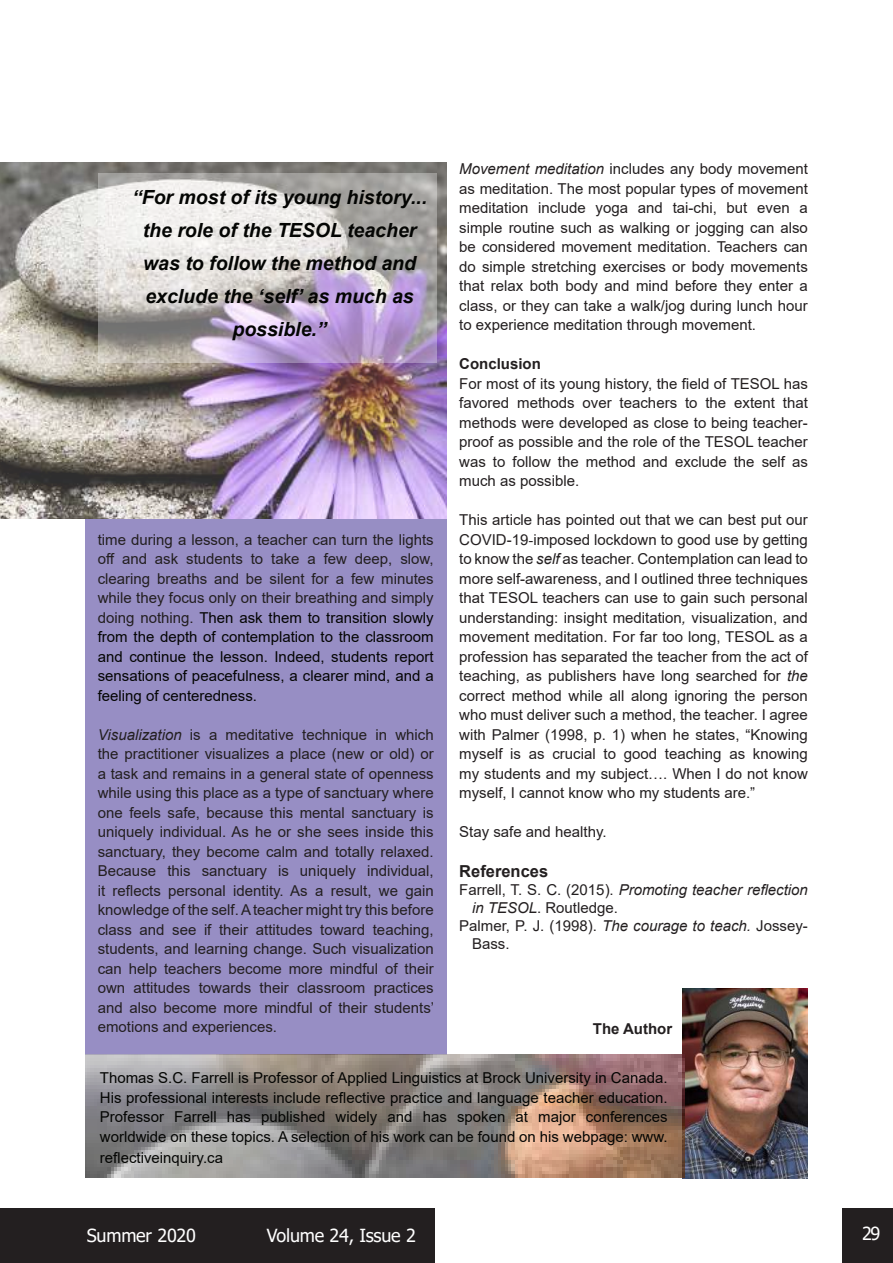
<style>
.page{position:relative;width:893px;height:1263px;background:#fff}
.page>*{position:absolute;margin:0;border:0;box-sizing:border-box;transform-origin:0 0}
.t1{font:italic 700 19.5px/33px "Arial";color:#040503;text-align:center}
.t2{font:18px "Tahoma";letter-spacing:-.01em;color:#fff}
.t3{font:700 16.5px "Arial";color:#231f20}
.t4{font:15px/19.5px "Arial";color:#231f20;text-align:justify}
.t5{font:15px/19.5px "Arial";color:#040503;text-align:justify}
.t6{font:italic 15px "Arial";color:#231f20}
.t7{font:700 15px "Arial";color:#231f20}
.s1{color:#231f20}
.s2{font-style:italic}
.s3{font-family:"Times New Roman"}
.s4{font-style:normal}
</style>
<div class="page">
<div style="left:85px;top:519px;width:361px;height:535px;background:#978ec4"></div>
<img style="left:0;top:163px;width:446px;height:356px">
<div style="left:1px;top:1208px;width:434px;height:55px;background:#231f20"></div>
<div style="left:842px;top:1208px;width:51px;height:55px;background:#231f20"></div>
<hr style="left:0;top:1208px;width:1px;height:55px;background:#231f20">
<img style="left:683px;top:988px;width:125px;height:190px">
<img style="left:85px;top:1055px;width:599px;height:123px">
<svg style="left:99px;top:173px;width:338px;height:190px"></svg>
<h1 class="t1" style="left:132px;top:181px;width:297px">“For most of its young history... the role of the TESOL teacher was to follow the method and exclude the ‘self’ as much as possible.”</h1>
<p class="t5" style="left:98px;top:530px;width:337px"><span class="s1">time during a lesson, a teacher can turn the lights off and ask students to take a few deep, slow, clearing breaths and be silent for a few minutes while they focus only on their breathing and simply doing nothing.</span> Then ask them to transition slowly from the depth of contemplation to the classroom and continue the lesson. Indeed, students report sensations of peacefulness, a clearer mind, and a feeling of centeredness.</p>
<p class="t4" style="left:98px;top:725px;width:338px"><span class="s2">Visualization</span> is a meditative technique in which the practitioner visualizes a place (new or old) or a task and remains in a general state of openness while using this place as a type of sanctuary where one feels safe, because this mental sanctuary is uniquely individual. As he or she sees inside this sanctuary, they become calm and totally relaxed.<br>Because this sanctuary is uniquely individual, it reflects personal identity. As a result, we gain knowledge of the self. A teacher might try this before class and see if their attitudes toward teaching, students, and learning change. Such visualization can help teachers become more mindful of their own attitudes towards their classroom practices and also become more mindful of their students’ emotions and experiences.</p>
<p class="t4" style="left:459px;top:159px;width:350px"><span class="s2">Movement meditation</span> includes any body movement as meditation. The most popular types of movement meditation include yoga and tai-chi, but even a simple routine such as walking or jogging can also be considered movement meditation. Teachers can do simple stretching exercises or body movements that relax both body and mind before they enter a class, or they can take a walk/jog during lunch hour to experience meditation through movement.</p>
<p class="t7" style="left:459px;top:353px;width:83px">Conclusion</p>
<p class="t4" style="left:459px;top:374px;width:350px">For most of its young history, the field of TESOL has favored methods over teachers to the extent that methods were developed as close to being teacher&shy;proof as possible and the role of the TESOL teacher was to follow the method and exclude the self as much as possible.</p>
<p class="t4" style="left:459px;top:510px;width:350px">This article has pointed out that we can best put our COVID-19<span class="s3">-</span>imposed lockdown to good use by getting to know the <span class="s2">self</span> as teacher. Contemplation can lead to more self-awareness, and I outlined three techniques that TESOL teachers can use to gain such personal understanding: insight meditation<span class="s2">,</span> visualization, and movement meditation. For far too long, TESOL as a profession has separated the teacher from the act of teaching, as publishers have long searched for <span class="s2">the </span>correct method while all along ignoring the person who must deliver such a method, the teacher. I agree with Palmer (1998, p. 1) when he states, “Knowing myself is as crucial to good teaching as knowing my students and my subject…. When I do not know myself, I cannot know who my students are.”</p>
<p class="t4" style="left:459px;top:822px;width:149px">Stay safe and healthy.</p>
<p class="t3" style="left:459px;top:859px;width:90px">References</p>
<p class="t6" style="left:459px;top:879px;width:350px"><span class="s4">Farrell, T. S. C. (2015).</span> Promoting teacher reflection</p>
<p class="t4" style="left:472px;top:897px;width:147px"><span class="s2">in TESOL</span>. Routledge.</p>
<p class="t4" style="left:459px;top:915px;width:350px">Palmer, P. J. (1998). <span class="s2">The courage to teach.</span> Jossey-</p>
<p class="t4" style="left:472px;top:933px;width:39px">Bass.</p>
<p class="t7" style="left:593px;top:1018px;width:81px">The Author</p>
<p class="t5" style="left:100px;top:1068px;width:569px">Thomas S.C. Farrell is Professor of Applied Linguistics at Brock University in Canada.<br>His professional interests include reflective practice and language teacher education.<br>Professor Farrell has published widely and has spoken at major conferences worldwide on these topics. A selection of his work can be found on his webpage: www.</p>
<p class="t5" style="left:100px;top:1148px;width:125px">reflectiveinquiry.ca</p>
<p class="t2" style="left:87px;top:1223px;width:111px">Summer 2020</p>
<p class="t2" style="left:267px;top:1223px;width:151px">Volume 24, Issue 2</p>
<p class="t2" style="left:862px;top:1221px;width:20px">29</p>
</div>
